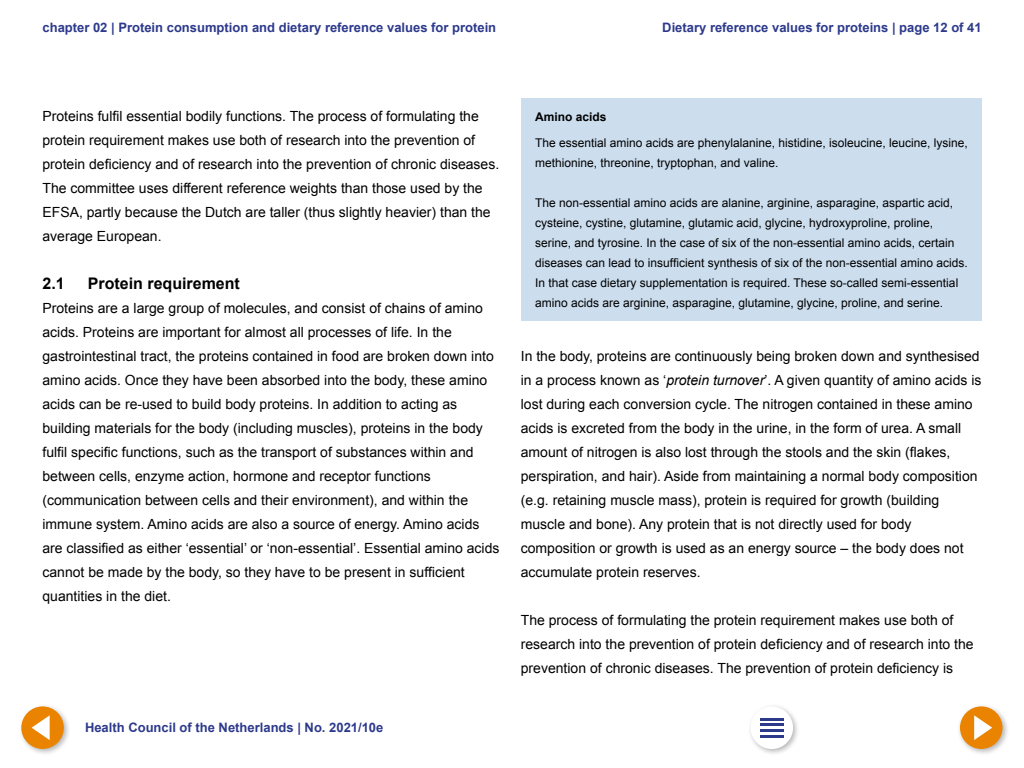
<style>
.page{position:relative;width:1024px;height:768px;background:#fff}
.page>*{position:absolute;margin:0;border:0;box-sizing:border-box;transform-origin:0 0}
.Kop_1_1_vet{font:700 16px "Arial";color:#000}
.Plat_z_ruimte{font:14px/24px "Arial";color:#000}
.t1{font:700 13px "Arial";color:#2d3a8c}
.Kadertekst{font:12px/20px "Arial";color:#000}
.Kader_Kop{font:700 12px "Arial";color:#000}
.s1{font-style:italic}
</style>
<div class="page">
<div style="left:521px;top:98px;width:461px;height:31px;background:#cde"></div>
<div style="left:521px;top:129px;width:461px;height:192px;background:#cde"></div>
<div style="left:18px;top:703px;width:53px;height:53px;background:#000;opacity:.3"></div>
<div style="left:21px;top:706px;width:43px;height:43px;background:#e98300;border-radius:50%"></div>
<svg style="left:32px;top:715px;width:18px;height:25px"></svg>
<div style="left:747px;top:703px;width:53px;height:53px;background:#000;opacity:.3"></div>
<div style="left:751px;top:707px;width:42px;height:42px;background:#fff;border-radius:50%"></div>
<hr style="left:760px;top:718px;width:24px;height:2px;background:#2d3a8c">
<hr style="left:760px;top:724px;width:24px;height:2px;background:#2d3a8c">
<hr style="left:760px;top:730px;width:24px;height:2px;background:#2d3a8c">
<hr style="left:760px;top:735px;width:24px;height:2px;background:#2d3a8c">
<div style="left:957px;top:703px;width:53px;height:53px;background:#000;opacity:.3"></div>
<div style="left:960px;top:706px;width:43px;height:43px;background:#e98300;border-radius:50%"></div>
<svg style="left:974px;top:715px;width:18px;height:25px"></svg>
<p class="t1" style="left:43px;top:19px;width:455px">chapter 02 | Protein consumption and dietary reference values for protein</p>
<p class="t1" style="left:662px;top:19px;width:321px">Dietary reference values for proteins | page 12 of 41</p>
<p class="Plat_z_ruimte" style="left:43px;top:104px;width:458px">Proteins fulfil essential bodily functions. The process of formulating the protein requirement makes use both of research into the prevention of protein deficiency and of research into the prevention of chronic diseases.<br>The committee uses different reference weights than those used by the EFSA, partly because the Dutch are taller (thus slightly heavier) than the average European.</p>
<h2 class="Kop_1_1_vet" style="left:43px;top:273px;width:24px">2.1</h2>
<h2 class="Kop_1_1_vet" style="left:88px;top:273px;width:154px">Protein requirement</h2>
<p class="Plat_z_ruimte" style="left:43px;top:296px;width:459px">Proteins are a large group of molecules, and consist of chains of amino acids. Proteins are important for almost all processes of life. In the gastrointestinal tract, the proteins contained in food are broken down into amino acids. Once they have been absorbed into the body, these amino acids can be re-used to build body proteins. In addition to acting as building materials for the body (including muscles), proteins in the body fulfil specific functions, such as the transport of substances within and between cells, enzyme action, hormone and receptor functions (communication between cells and their environment), and within the immune system. Amino acids are also a source of energy. Amino acids are classified as either ‘essential’ or ‘non-essential’. Essential amino acids cannot be made by the body, so they have to be present in sufficient quantities in the diet.</p>
<p class="t1" style="left:85px;top:719px;width:300px">Health Council of the Netherlands | No. 2021/10e</p>
<h2 class="Kader_Kop" style="left:535px;top:109px;width:73px">Amino acids</h2>
<p class="Kadertekst" style="left:535px;top:133px;width:434px">The essential amino acids are phenylalanine, histidine, isoleucine, leucine, lysine, methionine, threonine, tryptophan, and valine.</p>
<p class="Kadertekst" style="left:535px;top:193px;width:434px">The non-essential amino acids are alanine, arginine, asparagine, aspartic acid, cysteine, cystine, glutamine, glutamic acid, glycine, hydroxyproline, proline, serine, and tyrosine. In the case of six of the non-essential amino acids, certain diseases can lead to insufficient synthesis of six of the non-essential amino acids.<br>In that case dietary supplementation is required. These so-called semi-essential amino acids are arginine, asparagine, glutamine, glycine, proline, and serine.</p>
<p class="Plat_z_ruimte" style="left:521px;top:344px;width:462px">In the body, proteins are continuously being broken down and synthesised in a process known as ‘<span class="s1">protein turnover</span>’. A given quantity of amino acids is lost during each conversion cycle. The nitrogen contained in these amino acids is excreted from the body in the urine, in the form of urea. A small amount of nitrogen is also lost through the stools and the skin (flakes, perspiration, and hair). Aside from maintaining a normal body composition (e.g. retaining muscle mass), protein is required for growth (building muscle and bone). Any protein that is not directly used for body composition or growth is used as an energy source – the body does not accumulate protein reserves.</p>
<p class="Plat_z_ruimte" style="left:521px;top:608px;width:454px">The process of formulating the protein requirement makes use both of research into the prevention of protein deficiency and of research into the prevention of chronic diseases. The prevention of protein deficiency is</p>
</div>
